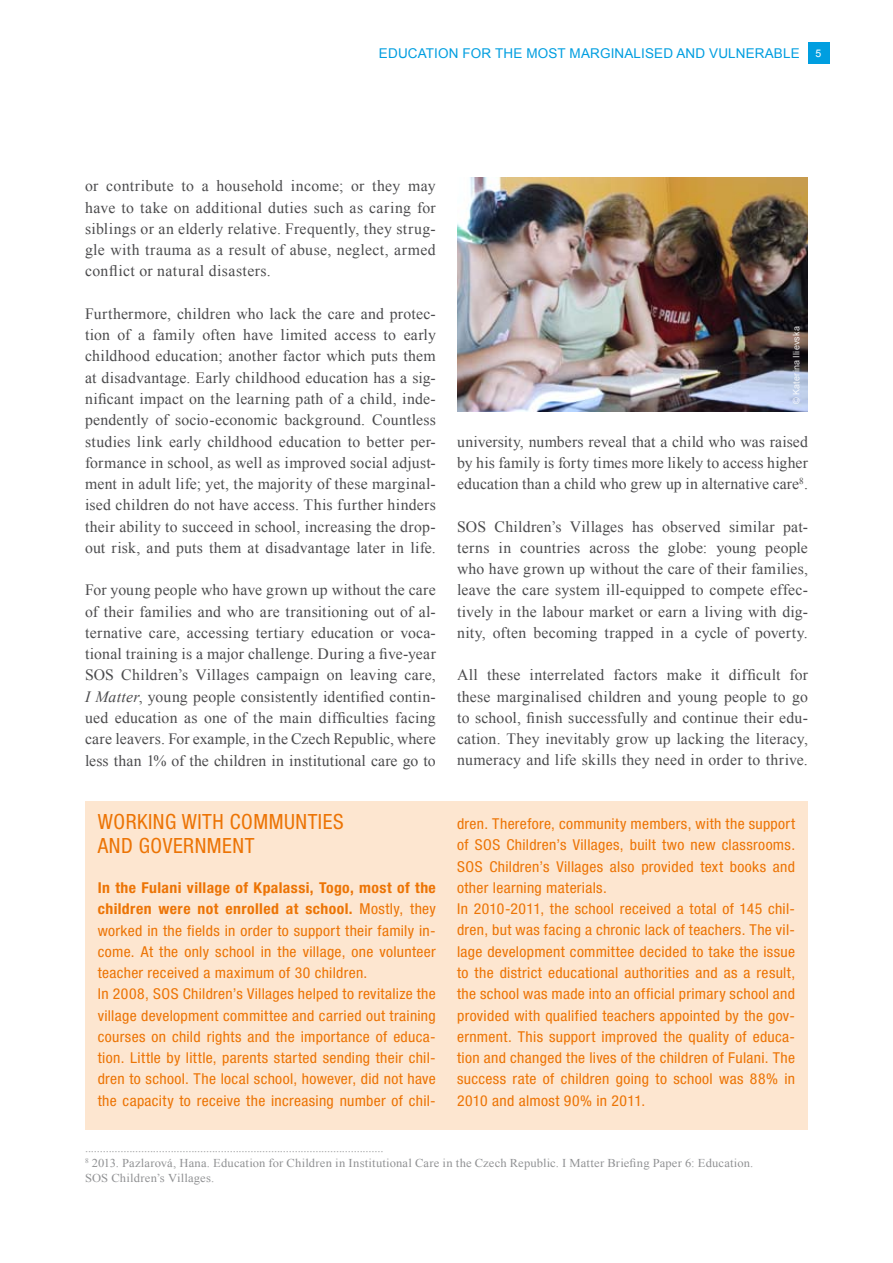
<style>
.page{position:relative;width:893px;height:1263px;background:#fff}
.page>*{position:absolute;margin:0;border:0;box-sizing:border-box;transform-origin:0 0}
.t1{font:condensed 21px/24px "Helvetica Neue LT Std";letter-spacing:.025em;color:#ec7405}
.t2{font:15.75px/21.3px "Times New Roman";letter-spacing:.015em;color:#4b4b4d;text-align:justify}
.t3{font:condensed 15px/21.3px "Helvetica Neue LT Std";letter-spacing:.02em;color:#ec7405;scale:1.05 1}
.t4{font:13.5px "Arial";letter-spacing:.01em;color:#009ee0}
.t5{font:12px/15px "Times New Roman";letter-spacing:.01em;color:#919294;scale:1.05 1}
.t6{font:10.5px "Arial";color:#fff}
.t7{font:9px "Arial";letter-spacing:.02em;color:#fff}
.s1{font-style:italic}
.s2{font-weight:700}
</style>
<div class="page">
<div style="left:85px;top:801px;width:723px;height:329px;background:#fde6d0"></div>
<img style="left:457px;top:178px;width:351px;height:233px">
<div style="left:808px;top:43px;width:21px;height:21px;background:#009ee0"></div>
<p class="t4" style="left:379px;top:45px;width:422px">EDUCATION FOR THE MOST MARGINALISED AND VULNERABLXXXE</p>
<p class="t6" style="left:816px;top:46px;width:7px">5</p>
<p class="t2" style="left:85px;top:175px;width:352px">or contribute to a household income; or they may have to take on additional duties such as caring for siblings or an elderly relative. Frequently, they strug&shy;gle with trauma as a result of abuse, neglect, armed conflict or natural disasters.</p>
<p class="t2" style="left:85px;top:303px;width:352px">Furthermore, children who lack the care and protec&shy;tion of a family often have limited access to early childhood education; another factor which puts them at disadvantage. Early childhood education has a sig&shy;nificant impact on the learning path of a child, inde&shy;pendently of socio-economic background. Countless studies link early childhood education to better per&shy;formance in school, as well as improved social adjust&shy;ment in adult life; yet, the majority of these marginal&shy;ised children do not have access. This further hinders their ability to succeed in school, increasing the drop&shy;out risk, and puts them at disadvantage later in life.</p>
<p class="t2" style="left:85px;top:579px;width:352px">For young people who have grown up without the care of their families and who are transitioning out of al&shy;ternative care, accessing tertiary education or voca&shy;tional training is a major challenge. During a five-year SOS Children’s Villages campaign on leaving care, <span class="s1">I Matter</span>, young people consistently identified contin&shy;ued education as one of the main difficulties facing care leavers. For example, in the Czech Republic, where less than 1% of the children in institutional care go to</p>
<h1 class="t1" style="left:98px;top:809px;width:247px">Working with Communties<br>AND</h1>
<h1 class="t1" style="left:139px;top:833px;width:117px">Government</h1>
<p class="t3" style="left:98px;top:877px;width:324px"><span class="s2">In the Fulani village of Kpalassi, Togo, most of the children were not enrolled at school.</span> Mostly, they worked in the fields in order to support their family in&shy;come. At the only school in the village, one volunteer teacher received a maximum of 30 children.<br>In 2008, SOS</p>
<p class="t3" style="left:98px;top:983px;width:323px;text-align:justify;text-indent:85px">Children’s Villages helped to revitalize the village development committee and carried out training courses on child rights and the importance of educa&shy;tion. Little by little, parents started sending their chil&shy;dren to school. The local school, however, did not have the capacity to receive the increasing number of chil-</p>
<p class="t7" style="left:790px;top:404px;width:79px;rotate:-90deg">© KATERINA ILIEVSKA</p>
<p class="t2" style="left:457px;top:430px;width:352px">university, numbers reveal that a child who was raised by his family is forty times more likely to access higher education than a child who grew up in alternative care<sup>8</sup>.</p>
<p class="t2" style="left:457px;top:515px;width:352px">SOS Children’s Villages has observed similar pat&shy;terns in countries across the globe: young people who have grown up without the care of their families, leave the care system ill-equipped to compete effec&shy;tively in the labour market or earn a living with dig&shy;nity, often becoming trapped in a cycle of poverty.</p>
<p class="t2" style="left:457px;top:664px;width:352px">All these interrelated factors make it difficult for these marginalised children and young people to go to school, finish successfully and continue their edu&shy;cation. They inevitably grow up lacking the literacy, numeracy and life skills they need in order to thrive.</p>
<p class="t3" style="left:457px;top:813px;width:323px">dren. Therefore, community members, with the support of SOS</p>
<p class="t3" style="left:506px;top:834px;width:277px">Children’s Villages, built two new classrooms.</p>
<p class="t3" style="left:457px;top:856px;width:323px;text-indent:32px">Children’s Villages also provided text books and other learning materials.<br>In 2010-2011, the school received a total of 145 chil&shy;dren, but was facing a chronic lack of teachers. The vil&shy;lage development committee decided to take the issue to the district educational authorities and as a result, the school was made into an official primary school and provided with qualified teachers appointed by the gov&shy;ernment. This support improved the quality of educa&shy;tion and changed the lives of the children of Fulani. The success rate of children going to school was 88% in 2010 and almost 90% in 2011.</p>
<p class="t3" style="left:457px;top:856px;width:9px">SOS</p>
<p class="t5" style="left:85px;top:1140px;width:638px">.....................................................................................................<br><sup>8</sup> 2013. Pazlarová, Hana. Education for Children in Institutional Care in the Czech Republic. I Matter Briefing Paper 6: Education.<br>SOS Children’s Villages.</p>
</div>
